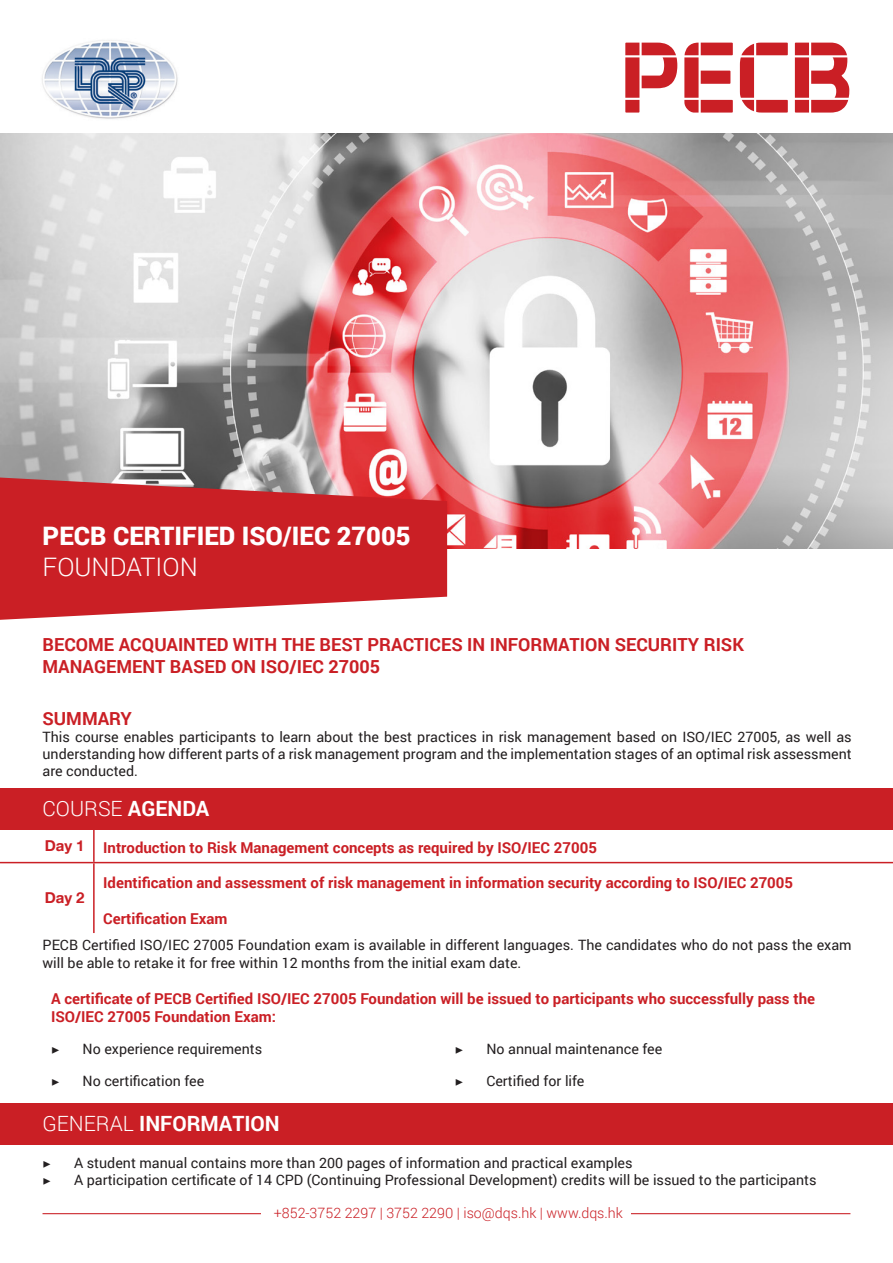
<style>
.page{position:relative;width:893px;height:1263px;background:#fff}
.page>*{position:absolute;margin:0;border:0;box-sizing:border-box;transform-origin:0 0}
.t1{font:900 25.5px/30.6px "Roboto";color:#fff}
.t2{font:700 21px "Roboto";color:#fff}
.t3{font:300 21px "Roboto";color:#fff}
.t4{font:700 18px/21.6px "Roboto";color:#ca1f25}
.t5{font:700 15px/18px "Roboto";color:#ca1f25}
.Bullete_Points{font:700 15px "Helvetica Neue LT Com";letter-spacing:-.005em;color:#ca1f25}
.Bullete_Points-2{font:14.25px/17.1px "Roboto";color:#231f20;text-align:justify}
.t6{font:300 14.25px "Roboto";color:#ca1f25}
.Bullete_Points-3{font:14.25px "Minion Pro";color:#231f20}
.s1{font-weight:300}
.s2{font-weight:700}
</style>
<div class="page">
<img style="left:0;top:134px;width:893px;height:415px">
<svg style="left:0;top:477px;width:447px;height:143px;background:#ce3b41"></svg>
<div style="left:0;top:788px;width:893px;height:41px;background:#ca1f25"></div>
<div style="left:0;top:1104px;width:893px;height:41px;background:#ca1f25"></div>
<hr style="left:93px;top:828px;width:2px;height:34px;background:#ca1f25">
<hr style="left:0;top:862px;width:94px;height:1px;background:#ca1f25">
<hr style="left:94px;top:862px;width:799px;height:1px;background:#ca1f25">
<hr style="left:93px;top:863px;width:2px;height:70px;background:#ca1f25">
<hr style="left:43px;top:1213px;width:807px;height:1px;background:#ca1f25">
<div style="left:261px;top:1207px;width:370px;height:30px;background:#fff"></div>
<svg style="left:684px;top:43px;width:49px;height:70px"></svg>
<svg style="left:740px;top:43px;width:48px;height:70px"></svg>
<svg style="left:795px;top:43px;width:54px;height:70px"></svg>
<svg style="left:625px;top:43px;width:52px;height:70px"></svg>
<img style="left:42px;top:40px;width:136px;height:79px">
<p class="t1" style="left:43px;top:520px;width:369px">PECB CERTIFIED ISO/IEC 27005<br><span class="s1">FOUNDATION</span></p>
<p class="t4" style="left:43px;top:633px;width:703px">BECOME ACQUAINTED WITH THE BEST PRACTICES IN INFORMATION SECURITY RISK<br>MANAGEMENT BASED ON ISO/IEC 27005</p>
<p class="t4" style="left:43px;top:707px;width:91px">SUMMARY</p>
<p class="Bullete_Points-2" style="left:43px;top:727px;width:811px">This course enables participants to learn about the best practices in risk management based on ISO/IEC 27005, as well as understanding how different parts of a risk management program and the implementation stages of an optimal risk assessment are conducted.</p>
<p class="t3" style="left:43px;top:794px;width:168px">COURSE <span class="s2">AGENDA</span></p>
<p class="Bullete_Points" style="left:45px;top:836px;width:41px">Day 1</p>
<p class="t5" style="left:103px;top:838px;width:495px">Introduction to Risk Management concepts as required by ISO/IEC 27005</p>
<p class="Bullete_Points" style="left:45px;top:888px;width:41px">Day 2</p>
<p class="t5" style="left:103px;top:873px;width:691px">Identification and assessment of risk management in information security according to ISO/IEC 27005</p>
<p class="t5" style="left:103px;top:909px;width:126px">Certification Exam</p>
<p class="Bullete_Points-2" style="left:43px;top:936px;width:811px">PECB Certified ISO/IEC 27005 Foundation exam is available in different languages. The candidates who do not pass the exam will be able to retake it for free within 12 months from the initial exam date.</p>
<p class="t5" style="left:51px;top:989px;width:765px">A certificate of PECB Certified ISO/IEC 27005 Foundation will be issued to participants who successfully pass the<br>ISO/IEC 27005 Foundation Exam:</p>
<p class="Bullete_Points-3" style="left:51px;top:1040px;width:10px">▶</p>
<p class="Bullete_Points-2" style="left:83px;top:1040px;width:181px">No experience requirements</p>
<p class="Bullete_Points-3" style="left:455px;top:1040px;width:10px">▶</p>
<p class="Bullete_Points-2" style="left:486px;top:1040px;width:177px">No annual maintenance fee</p>
<p class="Bullete_Points-3" style="left:51px;top:1072px;width:10px">▶</p>
<p class="Bullete_Points-2" style="left:83px;top:1072px;width:123px">No certification fee</p>
<p class="Bullete_Points-3" style="left:455px;top:1072px;width:10px">▶</p>
<p class="Bullete_Points-2" style="left:486px;top:1072px;width:100px">Certified for life</p>
<p class="t2" style="left:43px;top:1109px;width:239px"><span class="s1">GENERAL</span> INFORMATION</p>
<p class="Bullete_Points-3" style="left:43px;top:1154px;width:10px">▶</p>
<p class="Bullete_Points-2" style="left:74px;top:1154px;width:560px">A student manual contains more than 200 pages of information and practical examples</p>
<p class="Bullete_Points-3" style="left:43px;top:1171px;width:10px">▶</p>
<p class="Bullete_Points-2" style="left:74px;top:1171px;width:744px">A participation certificate of 14 CPD (Continuing Professional Development) credits will be issued to the participants</p>
<p class="t6" style="left:274px;top:1203px;width:350px">+852-3752 2297 | 3752 2290 | iso@dqs.hk | www.dqs.hk</p>
</div>
